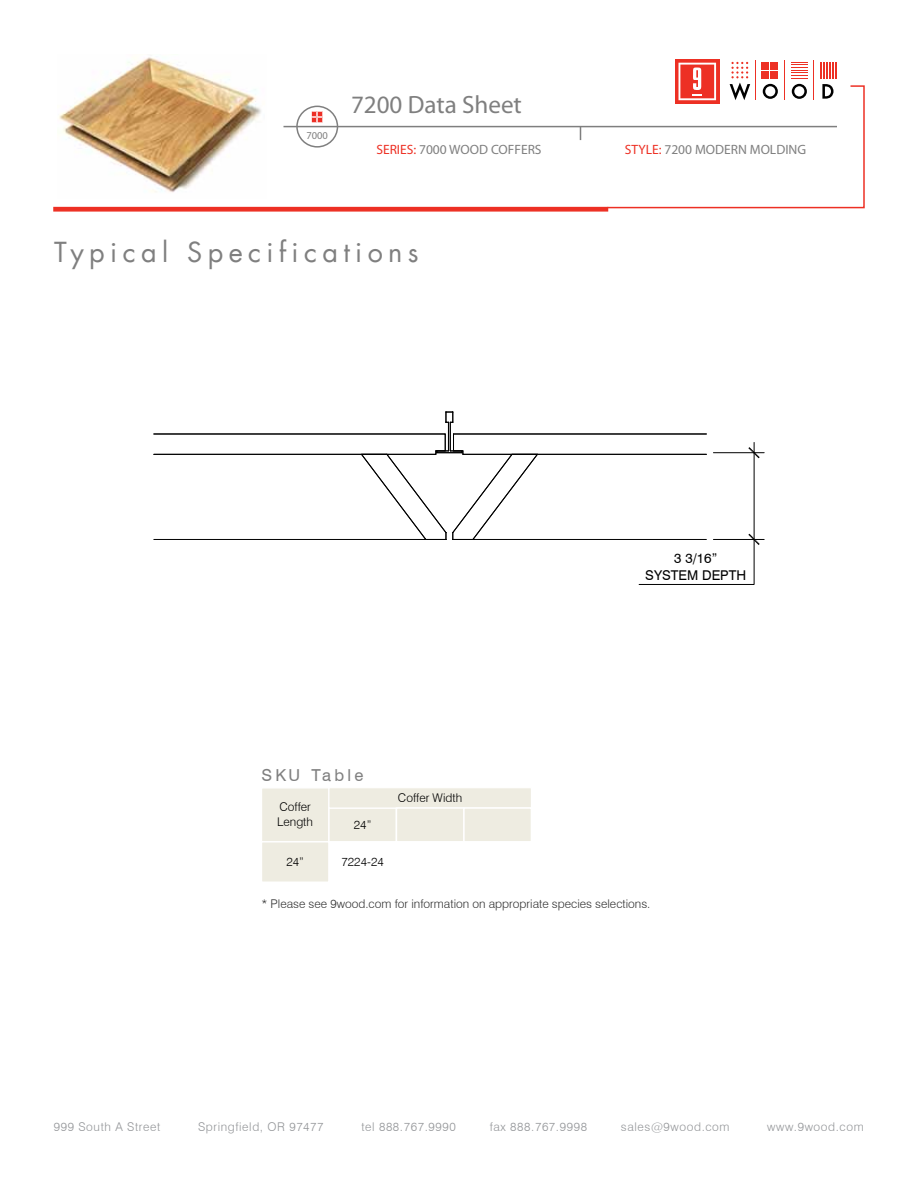
<style>
.page{position:relative;width:918px;height:1188px;background:#fff}
.page>*{position:absolute;margin:0;border:0;box-sizing:border-box;transform-origin:0 0}
.t1{font:27px "Futura";letter-spacing:.2em;color:#7f7f7f}
.t2{font:25.05px "Myriad Pro";color:#7f7f7f}
.t3{font:16.5px "Swiss 721 BT";letter-spacing:.2em;color:#7f7f7f}
.t4{font:13.5px "Myriad Pro";color:#7f7f7f}
.t5{font:13.5px/16.2px "Swiss 721 BT";color:#000;text-align:center}
.t6{font:300 12px "Swiss 721 BT";letter-spacing:.05em;color:#939598}
.t7{font:300 12px "Swiss 721 BT";color:#323232}
.t8{font:300 12px/14.4px "Swiss 721 BT";color:#000}
.t9{font:10.5px "Myriad Pro";color:#7f7f7f}
.s1{color:#ed3024}
</style>
<div class="page">
<div style="left:261px;top:787px;width:69px;height:56px;background:#eeece1;border:2px solid #fff"></div>
<div style="left:328px;top:807px;width:69px;height:36px;background:#eeece1;border:2px solid #fff"></div>
<div style="left:328px;top:787px;width:204px;height:22px;background:#eeece1;border:1px solid #fff"></div>
<div style="left:396px;top:807px;width:69px;height:36px;background:#eeece1;border:2px solid #fff"></div>
<div style="left:463px;top:807px;width:69px;height:36px;background:#eeece1;border:2px solid #fff"></div>
<div style="left:261px;top:841px;width:69px;height:42px;background:#eeece1;border:2px solid #fff"></div>
<div style="left:329px;top:842px;width:67px;height:40px;background:#fff"></div>
<hr style="left:813px;top:61px;width:1px;height:39px;background:#ed3024">
<hr style="left:784px;top:60px;width:1px;height:40px;background:#ed3024">
<hr style="left:755px;top:60px;width:1px;height:40px;background:#ed3024">
<div style="left:675px;top:59px;width:44px;height:45px;background:#ed3024"></div>
<img style="left:59px;top:57px;width:202px;height:136px">
<hr style="left:284px;top:126px;width:553px;height:1px;background:#7f7f7f">
<div style="left:296px;top:106px;width:42px;height:42px;border:2px solid #7f7f7f;border-radius:50%"></div>
<svg style="left:312px;top:112px;width:11px;height:10px"></svg>
<svg style="left:580px;top:127px;width:1px;height:13px"></svg>
<svg style="left:606px;top:62px;width:259px;height:147px"></svg>
<svg style="left:53px;top:207px;width:555px;height:5px;background:#ee4136"></svg>
<hr style="left:713px;top:452px;width:51px;height:1px;background:#000">
<hr style="left:713px;top:539px;width:51px;height:1px;background:#000">
<svg style="left:153px;top:411px;width:607px;height:174px"></svg>
<p class="t9" style="left:306px;top:129px;width:23px">7000</p>
<h2 class="t2" style="left:351px;top:91px;width:172px">7200 Data Sheet</h2>
<p class="t4" style="left:376px;top:142px;width:167px"><span class="s1">SERIES:</span> 7000 WOOD COFFERS</p>
<p class="t4" style="left:625px;top:142px;width:183px"><span class="s1">STYLE:</span> 7200 MODERN MOLDING</p>
<h1 class="t1" style="left:54px;top:235px;width:366px">Typical Specifications</h1>
<h3 class="t3" style="left:261px;top:765px;width:104px">SKU Table</h3>
<p class="t8" style="left:277px;top:800px;width:37px">Coffer<br>Length</p>
<p class="t8" style="left:286px;top:854px;width:19px">24”</p>
<p class="t8" style="left:354px;top:817px;width:19px">24”</p>
<p class="t8" style="left:342px;top:854px;width:44px">7224-24</p>
<p class="t8" style="left:398px;top:790px;width:66px">Coffer Width</p>
<p class="t5" style="left:645px;top:550px;width:102px">3 3/16”<br>SYSTEM DEPTH</p>
<p class="t7" style="left:261px;top:896px;width:391px">* Please see 9wood.com for information on appropriate species selections.</p>
<p class="t6" style="left:54px;top:1120px;width:108px">999 South A Street</p>
<p class="t6" style="left:198px;top:1120px;width:127px">Springfield, OR 97477</p>
<p class="t6" style="left:361px;top:1120px;width:96px">tel 888.767.9990</p>
<p class="t6" style="left:490px;top:1120px;width:99px">fax 888.767.9998</p>
<p class="t6" style="left:621px;top:1120px;width:110px">sales@9wood.com</p>
<p class="t6" style="left:767px;top:1120px;width:98px">www.9wood.com</p>
</div>
